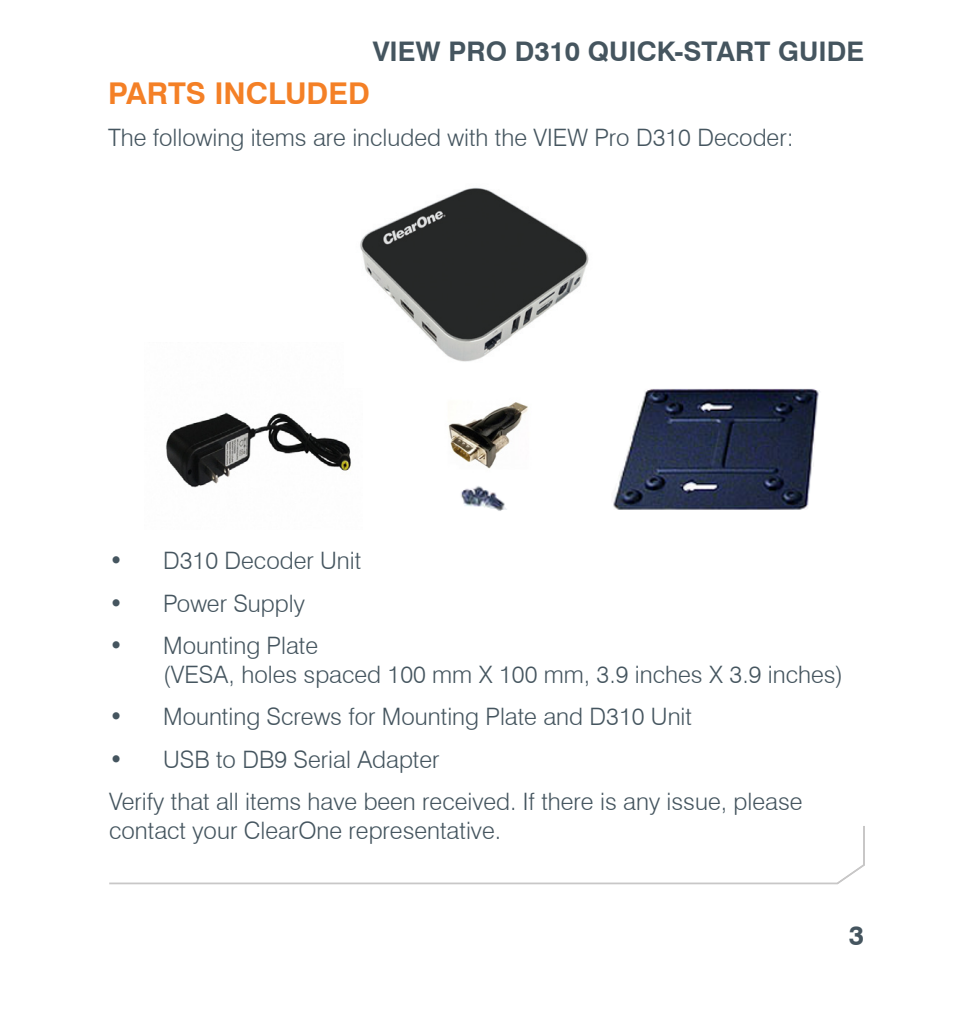
<style>
.page{position:relative;width:972px;height:1016px;background:#fff}
.page>*{position:absolute;margin:0;border:0;box-sizing:border-box;transform-origin:0 0}
.Chapter_Header{font:700 30px "Swiss 721 BT";color:#f48026}
.t1{font:700 27px "Swiss 721 BT";color:#45555f}
.Body_Copy{font:300 24px/28.8px "Swiss 721 BT";color:#45555f}
</style>
<div class="page">
<img style="left:461px;top:388px;width:359px;height:123px">
<img style="left:166px;top:412px;width:185px;height:76px">
<img style="left:360px;top:187px;width:229px;height:175px">
<img style="left:448px;top:392px;width:96px;height:82px">
<p class="t1" style="left:373px;top:35px;width:493px">VIEW PRO D310 QUICK-START GUIDE</p>
<p class="Chapter_Header" style="left:108px;top:75px;width:263px">PARTS INCLUDED</p>
<p class="Body_Copy" style="left:108px;top:123px;width:687px">The following items are included with the VIEW Pro D310 Decoder:</p>
<p class="Body_Copy" style="left:109px;top:546px;width:254px">• D310 Decoder Unit</p>
<p class="Body_Copy" style="left:109px;top:588px;width:197px">• Power Supply</p>
<p class="Body_Copy" style="left:163px;top:631px;width:682px;text-indent:-54px">• Mounting Plate<br>(VESA, holes spaced 100 mm X 100 mm, 3.9 inches X 3.9 inches)</p>
<p class="Body_Copy" style="left:109px;top:702px;width:584px">• Mounting Screws for Mounting Plate and D310 Unit</p>
<p class="Body_Copy" style="left:109px;top:744px;width:332px">• USB to DB9 Serial Adapter</p>
<p class="Body_Copy" style="left:109px;top:786px;width:695px">Verify that all items have been received. If there is any issue, please contact your ClearOne representative.</p>
<p class="t1" style="left:849px;top:918px;width:17px">3</p>
</div>
